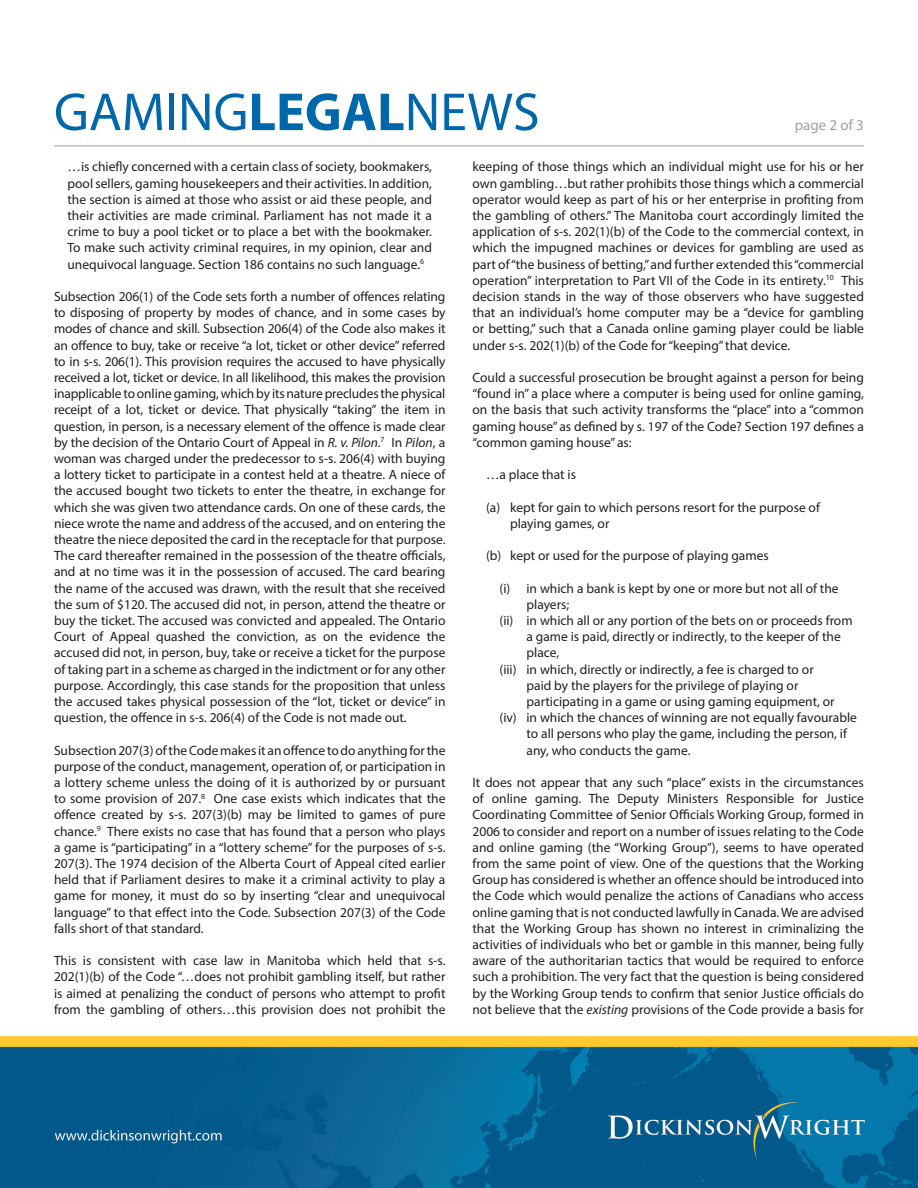
<style>
.page{position:relative;width:918px;height:1188px;background:#fff}
.page>*{position:absolute;margin:0;border:0;box-sizing:border-box;transform-origin:0 0}
.t1{font:54px "Myriad Pro";color:#0067aa}
.t2{font:15px "Myriad Pro";color:#a1a1a5}
.t3{font:13.5px/16.2px "Myriad Pro";color:#231f20;text-align:justify}
.s1{font-weight:700}
.s2{font-style:italic}
</style>
<div class="page">
<img style="left:0;top:145px;width:918px;height:1043px">
<hr style="left:54px;top:146px;width:810px;height:1px;background:#a1a1a5">
<p class="t1" style="left:54px;top:79px;width:487px">GAMING<span class="s1">LEGAL</span>NEWS</p>
<p class="t2" style="left:795px;top:116px;width:71px">page 2 of 3</p>
<p class="t3" style="left:68px;top:159px;width:366px">…is chiefly concerned with a certain class of society, bookmakers, pool sellers, gaming housekeepers and their activities. In addition, the section is aimed at those who assist or aid these people, and their activities are made criminal. Parliament has not made it a crime to buy a pool ticket or to place a bet with the bookmaker.<br>To make such activity criminal requires, in my opinion, clear and unequivocal language. Section 186 contains no such language.<sup>6</sup></p>
<p class="t3" style="left:54px;top:288px;width:393px">Subsection 206(1) of the Code sets forth a number of offences relating to disposing of property by modes of chance, and in some cases by modes of chance and skill. Subsection 206(4) of the Code also makes it an offence to buy, take or receive “a lot, ticket or other device” referred to in s-s. 206(1). This provision requires the accused to have physically received a lot, ticket or device. In all likelihood, this makes the provision inapplicable to online gaming, which by its nature precludes the physical receipt of a lot, ticket or device. That physically “taking” the item in question, in person, is a necessary element of the offence is made clear by the decision of the Ontario Court of Appeal in <span class="s2">R. v. Pilon</span>.<sup>7</sup> In <span class="s2">Pilon</span>, a woman was charged under the predecessor to s-s. 206(4) with buying a lottery ticket to participate in a contest held at a theatre. A niece of the accused bought two tickets to enter the theatre, in exchange for which she was given two attendance cards. On one of these cards, the niece wrote the name and address of the accused, and on entering the theatre the niece deposited the card in the receptacle for that purpose.<br>The card thereafter remained in the possession of the theatre officials, and at no time was it in the possession of accused. The card bearing the name of the accused was drawn, with the result that she received the sum of $120. The accused did not, in person, attend the theatre or buy the ticket. The accused was convicted and appealed. The Ontario Court of Appeal quashed the conviction, as on the evidence the accused did not, in person, buy, take or receive a ticket for the purpose of taking part in a scheme as charged in the indictment or for any other purpose. Accordingly, this case stands for the proposition that unless the accused takes physical possession of the “lot, ticket or device” in question, the offence in s-s. 206(4) of the Code is not made out.</p>
<p class="t3" style="left:54px;top:742px;width:393px">Subsection 207(3) of the Code makes it an offence to do anything for the purpose of the conduct, management, operation of, or participation in a lottery scheme unless the doing of it is authorized by or pursuant to some provision of 207.<sup>8</sup> One case exists which indicates that the offence created by s-s. 207(3)(b) may be limited to games of pure chance.<sup>9</sup> There exists no case that has found that a person who plays a game is “participating” in a “lottery scheme” for the purposes of s-s.<br>207(3). The 1974 decision of the Alberta Court of Appeal cited earlier held that if Parliament desires to make it a criminal activity to play a game for money, it must do so by inserting “clear and unequivocal language” to that effect into the Code. Subsection 207(3) of the Code falls short of that standard.</p>
<p class="t3" style="left:54px;top:952px;width:393px">This is consistent with case law in Manitoba which held that s-s.<br>202(1)(b) of the Code “…does not prohibit gambling itself, but rather is aimed at penalizing the conduct of persons who attempt to profit from the gambling of others…this provision does not prohibit the</p>
<p class="t3" style="left:472px;top:159px;width:393px">keeping of those things which an individual might use for his or her own gambling…but rather prohibits those things which a commercial operator would keep as part of his or her enterprise in profiting from the gambling of others.” The Manitoba court accordingly limited the application of s-s. 202(1)(b) of the Code to the commercial context, in which the impugned machines or devices for gambling are used as part of “the business of betting,” and further extended this “commercial operation” interpretation to Part VII of the Code in its entirety.<sup>10</sup> This decision stands in the way of those observers who have suggested that an individual’s home computer may be a “device for gambling or betting,” such that a Canada online gaming player could be liable under s-s. 202(1)(b) of the Code for “keeping” that device.</p>
<p class="t3" style="left:472px;top:369px;width:393px">Could a successful prosecution be brought against a person for being “found in” a place where a computer is being used for online gaming, on the basis that such activity transforms the “place” into a “common gaming house” as defined by s. 197 of the Code? Section 197 defines a “common gaming house” as:</p>
<p class="t3" style="left:486px;top:466px;width:92px">…a place that is</p>
<p class="t3" style="left:510px;top:499px;width:312px;text-indent:-24px">(a) kept for gain to which persons resort for the purpose of playing games, or</p>
<p class="t3" style="left:486px;top:547px;width:284px">(b) kept or used for the purpose of playing games</p>
<p class="t3" style="left:526px;top:580px;width:314px;text-indent:-27px">(i) in which a bank is kept by one or more but not all of the players;</p>
<p class="t3" style="left:526px;top:612px;width:328px;text-align:left;text-indent:-27px">(ii) in which all or any portion of the bets on or proceeds from a game is paid, directly or indirectly, to the keeper of the place,</p>
<p class="t3" style="left:526px;top:661px;width:310px;text-align:left;text-indent:-27px">(iii) in which, directly or indirectly, a fee is charged to or paid by the players for the privilege of playing or participating in a game or using gaming equipment, or</p>
<p class="t3" style="left:526px;top:709px;width:332px;text-align:left;text-indent:-27px">(iv) in which the chances of winning are not equally favourable to all persons who play the game, including the person, if any, who conducts the game.</p>
<p class="t3" style="left:472px;top:774px;width:393px">It does not appear that any such “place” exists in the circumstances of online gaming. The Deputy Ministers Responsible for Justice Coordinating Committee of Senior Officials Working Group, formed in 2006 to consider and report on a number of issues relating to the Code and online gaming (the “Working Group”), seems to have operated from the same point of view. One of the questions that the Working Group has considered is whether an offence should be introduced into the Code which would penalize the actions of Canadians who access online gaming that is not conducted lawfully in Canada. We are advised that the Working Group has shown no interest in criminalizing the activities of individuals who bet or gamble in this manner, being fully aware of the authoritarian tactics that would be required to enforce such a prohibition. The very fact that the question is being considered by the Working Group tends to confirm that senior Justice officials do not believe that the <span class="s2">existing</span> provisions of the Code provide a basis for</p>
</div>
